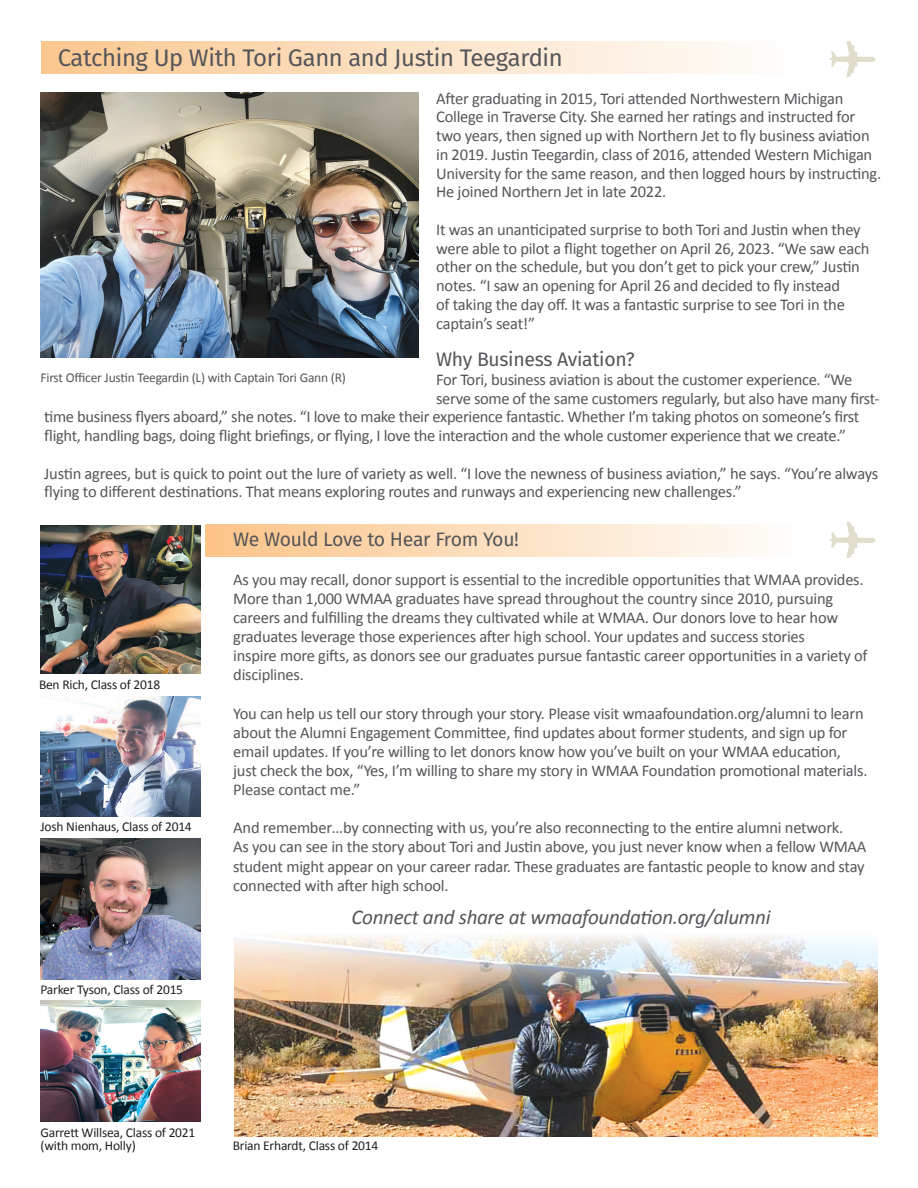
<style>
.page{position:relative;width:918px;height:1188px;background:#fff}
.page>*{position:absolute;margin:0;border:0;box-sizing:border-box;transform-origin:0 0}
.t1{font:24px "Fira Sans";letter-spacing:-.015em;color:#55565a}
.t2{font:italic 21px "Calibri";letter-spacing:-.015em;color:#55565a}
.t3{font:19.5px "Fira Sans";letter-spacing:-.015em;color:#55565a}
.t4{font:16.5px/19.2px "Calibri";letter-spacing:-.015em;color:#55565a}
.t5{font:13.5px/13.5px "Calibri";letter-spacing:-.015em;color:#231f20}
.t6{font:13.5px "Calibri";letter-spacing:-.015em;color:#55565a}
</style>
<div class="page">
<div style="left:41px;top:41px;width:757px;height:33px;background:linear-gradient(to right,#fac78f,#fefefe)"></div>
<img style="left:830px;top:41px;width:45px;height:35px">
<div style="left:205px;top:524px;width:593px;height:33px;background:linear-gradient(to right,#fcc487,#fefefd)"></div>
<img style="left:830px;top:522px;width:45px;height:35px">
<img style="left:40px;top:93px;width:378px;height:264px">
<img style="left:234px;top:935px;width:643px;height:202px">
<img style="left:40px;top:1000px;width:161px;height:121px">
<img style="left:40px;top:696px;width:161px;height:121px">
<img style="left:40px;top:839px;width:161px;height:140px">
<img style="left:40px;top:525px;width:161px;height:149px">
<p class="t1" style="left:58px;top:39px;width:507px">Catching Up With Tori Gann and Justin Teegardin</p>
<p class="t4" style="left:436px;top:88px;width:447px;line-height:18.8px">After graduating in 2015, Tori attended Northwestern Michigan College in Traverse City. She earned her ratings and instructed for two years, then signed up with Northern Jet to fly business aviation in 2019. Justin Teegardin, class of 2016, attended Western Michigan University for the same reason, and then logged hours by instructing.<br>He joined Northern Jet in late 2022.</p>
<p class="t4" style="left:436px;top:220px;width:435px;line-height:18.8px">It was an unanticipated surprise to both Tori and Justin when they were able to pilot a flight together on April 26, 2023. “We saw each other on the schedule, but you don’t get to pick your crew,” Justin notes. “I saw an opening for April 26 and decided to fly instead<br>of taking the day off. It was a fantastic surprise to see Tori in the captain’s seat!”</p>
<p class="t3" style="left:436px;top:345px;width:200px">Why Business Aviation?</p>
<p class="t4" style="left:436px;top:369px;width:418px">For Tori, business aviation is about the customer experience. “We</p>
<p class="t4" style="left:436px;top:388px;width:445px">serve some of the same customers regularly, but also have many first-</p>
<p class="t4" style="left:44px;top:407px;width:817px">time business flyers aboard,” she notes. “I love to make their experience fantastic. Whether I’m taking photos on someone’s first</p>
<p class="t4" style="left:44px;top:426px;width:803px">flight, handling bags, doing flight briefings, or flying, I love the interaction and the whole customer experience that we create.”</p>
<p class="t4" style="left:44px;top:463px;width:835px;line-height:18.8px">Justin agrees, but is quick to point out the lure of variety as well. “I love the newness of business aviation,” he says. “You’re always flying to different destinations. That means exploring routes and runways and experiencing new challenges.”</p>
<p class="t3" style="left:233px;top:525px;width:287px">We Would Love to Hear From You!</p>
<p class="t4" style="left:233px;top:569px;width:636px">As you may recall, donor support is essential to the incredible opportunities that WMAA provides.<br>More than 1,000 WMAA graduates have spread throughout the country since 2010, pursuing careers and fulfilling the dreams they cultivated while at WMAA. Our donors love to hear how graduates leverage those experiences after high school. Your updates and success stories<br>inspire more gifts, as donors see our graduates pursue fantastic career opportunities in a variety of disciplines.</p>
<p class="t4" style="left:233px;top:703px;width:636px">You can help us tell our story through your story. Please visit wmaafoundation.org/alumni to learn about the Alumni Engagement Committee, find updates about former students, and sign up for email updates. If you’re willing to let donors know how you’ve built on your WMAA education, just check the box, “Yes, I’m willing to share my story in WMAA Foundation promotional materials.<br>Please contact me.”</p>
<p class="t4" style="left:233px;top:818px;width:635px">And remember…by connecting with us, you’re also reconnecting to the entire alumni network.<br>As you can see in the story about Tori and Justin above, you just never know when a fellow WMAA student might appear on your career radar. These graduates are fantastic people to know and stay connected with after high school.</p>
<p class="t6" style="left:40px;top:368px;width:307px">First Officer Justin Teegardin (L) with Captain Tori Gann (R)</p>
<p class="t5" style="left:39px;top:678px;width:123px">Ben Rich, Class of 2018</p>
<p class="t5" style="left:40px;top:820px;width:153px">Josh Nienhaus, Class of 2014</p>
<p class="t5" style="left:40px;top:982px;width:144px">Parker Tyson, Class of 2015</p>
<p class="t2" style="left:352px;top:902px;width:420px">Connect and share at wmaafoundation.org/alumni</p>
<p class="t5" style="left:40px;top:1125px;width:156px">Garrett Willsea, Class of 2021 (with mom, Holly)</p>
<p class="t5" style="left:233px;top:1138px;width:147px">Brian Erhardt, Class of 2014</p>
</div>
